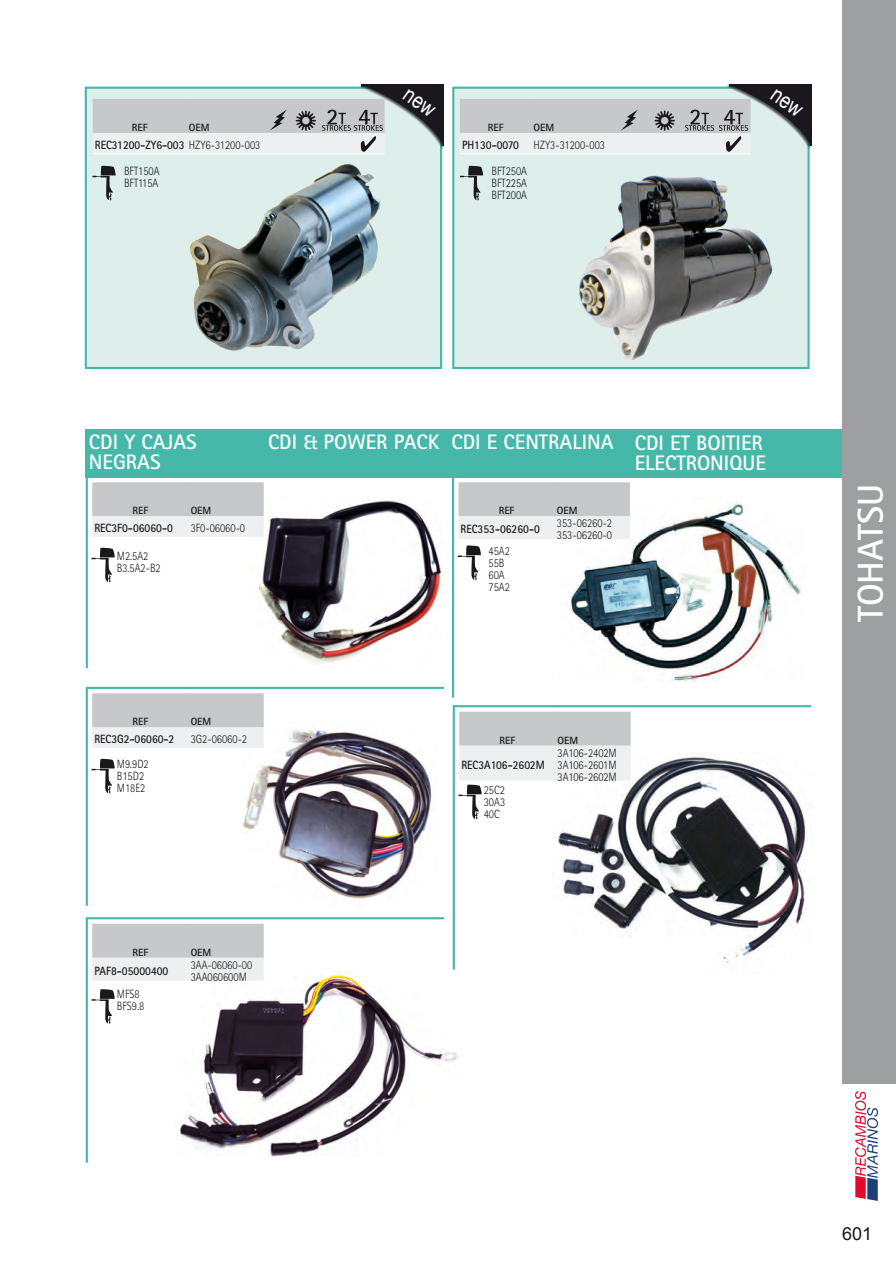
<style>
.page{position:relative;width:896px;height:1266px;background:#fff}
.page>*{position:absolute;margin:0;border:0;box-sizing:border-box;transform-origin:0 0}
.t1{font:700 36px "Rotis Sans Serif";color:#fff}
.t2{font:700 21px/19.5px "Rotis Sans Serif";color:#fff}
.t3{font:18px "Arial";color:#1a181c}
.ref_para_índex{font:300 12px "Rotis Sans Serif";color:#1a181c;scale:.9 1}
.ref_para_índex-2{font:700 12px "Rotis Sans Serif";color:#1a181c;scale:.9 1}
.t4{font:700 10.5px "Rotis Sans Serif";color:#1a181c}
.s1{font-weight:300}
</style>
<div class="page">
<div style="left:842px;top:0;width:53px;height:1083px;background:#9d9fa0"></div>
<svg style="left:855px;top:1091px;width:22px;height:109px"></svg>
<div style="left:85px;top:87px;width:357px;height:282px;background:#ddeeeb;border:2px solid #46b8aa"></div>
<div style="left:452px;top:87px;width:357px;height:282px;background:#ddeeeb;border:2px solid #46b8aa"></div>
<svg style="left:92px;top:165px;width:24px;height:36px"></svg>
<svg style="left:460px;top:165px;width:23px;height:36px"></svg>
<div style="left:86px;top:429px;width:756px;height:49px;background:#46b8aa"></div>
<svg style="left:85px;top:474px;width:357px;height:195px"></svg>
<svg style="left:85px;top:686px;width:359px;height:220px"></svg>
<svg style="left:85px;top:917px;width:361px;height:246px"></svg>
<svg style="left:452px;top:705px;width:359px;height:265px"></svg>
<svg style="left:452px;top:478px;width:350px;height:220px"></svg>
<svg style="left:91px;top:547px;width:24px;height:35px"></svg>
<svg style="left:91px;top:758px;width:24px;height:35px"></svg>
<svg style="left:91px;top:988px;width:24px;height:36px"></svg>
<svg style="left:458px;top:711px;width:172px;height:108px"></svg>
<svg style="left:457px;top:545px;width:24px;height:35px"></svg>
<img style="left:189px;top:163px;width:192px;height:188px">
<img style="left:579px;top:175px;width:194px;height:186px">
<svg style="left:93px;top:84px;width:350px;height:70px"></svg>
<svg style="left:460px;top:84px;width:351px;height:70px"></svg>
<p class="t4" style="left:132px;top:121px;width:17px">REF</p>
<p class="t4" style="left:189px;top:121px;width:22px">OEM</p>
<p class="ref_para_índex-2" style="left:95px;top:137px;width:185px">REC31200-ZY6-003 <span class="s1">HZY6-31200-003</span></p>
<p class="ref_para_índex" style="left:124px;top:164px;width:41px">BFT150A</p>
<p class="ref_para_índex" style="left:124px;top:176px;width:40px">BFT115A</p>
<p class="t4" style="left:487px;top:121px;width:17px">REF</p>
<p class="t4" style="left:533px;top:121px;width:22px">OEM</p>
<p class="ref_para_índex-2" style="left:462px;top:137px;width:65px">PH130-0070</p>
<p class="ref_para_índex" style="left:533px;top:138px;width:81px">HZY3-31200-003</p>
<p class="ref_para_índex" style="left:491px;top:164px;width:41px">BFT250A</p>
<p class="ref_para_índex" style="left:491px;top:176px;width:41px">BFT225A</p>
<p class="ref_para_índex" style="left:491px;top:188px;width:41px">BFT200A</p>
<p class="t2" style="left:89px;top:432px;width:109px">CDI Y CAJAS<br>NEGRAS</p>
<p class="t2" style="left:268px;top:432px;width:173px">CDI &amp; POWER PACK</p>
<p class="t2" style="left:451px;top:432px;width:164px">CDI E CENTRALINA</p>
<p class="t2" style="left:634px;top:433px;width:133px">CDI ET BOITIER<br>ELECTRONIQUE</p>
<p class="t4" style="left:132px;top:504px;width:17px">REF</p>
<p class="t4" style="left:191px;top:504px;width:22px">OEM</p>
<p class="ref_para_índex-2" style="left:94px;top:520px;width:89px">REC3F0-06060-0</p>
<p class="ref_para_índex" style="left:191px;top:521px;width:62px">3F0-06060-0</p>
<p class="ref_para_índex" style="left:117px;top:549px;width:37px">M2.5A2</p>
<p class="ref_para_índex" style="left:117px;top:561px;width:50px">B3.5A2-B2</p>
<p class="t4" style="left:132px;top:715px;width:17px">REF</p>
<p class="t4" style="left:191px;top:715px;width:22px">OEM</p>
<p class="ref_para_índex-2" style="left:94px;top:731px;width:90px">REC3G2-06060-2</p>
<p class="ref_para_índex" style="left:191px;top:732px;width:64px">3G2-06060-2</p>
<p class="ref_para_índex" style="left:117px;top:757px;width:37px">M9.9D2</p>
<p class="ref_para_índex" style="left:117px;top:769px;width:32px">B15D2</p>
<p class="ref_para_índex" style="left:117px;top:781px;width:33px">M18E2</p>
<p class="t4" style="left:132px;top:945px;width:17px">REF</p>
<p class="t4" style="left:191px;top:945px;width:22px">OEM</p>
<p class="ref_para_índex-2" style="left:94px;top:963px;width:84px">PAF8-05000400</p>
<p class="ref_para_índex" style="left:191px;top:957px;width:70px">3AA-06060-00</p>
<p class="ref_para_índex" style="left:191px;top:969px;width:64px">3AA060600M</p>
<p class="ref_para_índex" style="left:117px;top:987px;width:27px">MFS8</p>
<p class="ref_para_índex" style="left:117px;top:999px;width:32px">BFS9.8</p>
<p class="t4" style="left:498px;top:504px;width:17px">REF</p>
<p class="t4" style="left:557px;top:504px;width:22px">OEM</p>
<p class="ref_para_índex-2" style="left:460px;top:521px;width:89px">REC353-06260-0</p>
<p class="ref_para_índex" style="left:557px;top:516px;width:63px">353-06260-2</p>
<p class="ref_para_índex" style="left:557px;top:528px;width:63px">353-06260-0</p>
<p class="ref_para_índex" style="left:488px;top:544px;width:25px">45A2</p>
<p class="ref_para_índex" style="left:488px;top:556px;width:19px">55B</p>
<p class="ref_para_índex" style="left:488px;top:568px;width:19px">60A</p>
<p class="ref_para_índex" style="left:488px;top:580px;width:25px">75A2</p>
<p class="t4" style="left:499px;top:733px;width:17px">REF</p>
<p class="t4" style="left:557px;top:733px;width:22px">OEM</p>
<p class="ref_para_índex-2" style="left:461px;top:757px;width:94px">REC3A106-2602M</p>
<p class="ref_para_índex" style="left:557px;top:745px;width:67px">3A106-2402M</p>
<p class="ref_para_índex" style="left:557px;top:757px;width:67px">3A106-2601M</p>
<p class="ref_para_índex" style="left:557px;top:769px;width:67px">3A106-2602M</p>
<p class="ref_para_índex" style="left:483px;top:782px;width:25px">25C2</p>
<p class="ref_para_índex" style="left:483px;top:794px;width:25px">30A3</p>
<p class="ref_para_índex" style="left:483px;top:806px;width:19px">40C</p>
<h1 class="t1" style="left:847px;top:621px;width:139px;rotate:-90deg">TOHATSU</h1>
<h3 class="t3" style="left:842px;top:1221px;width:32px">601</h3>
</div>
